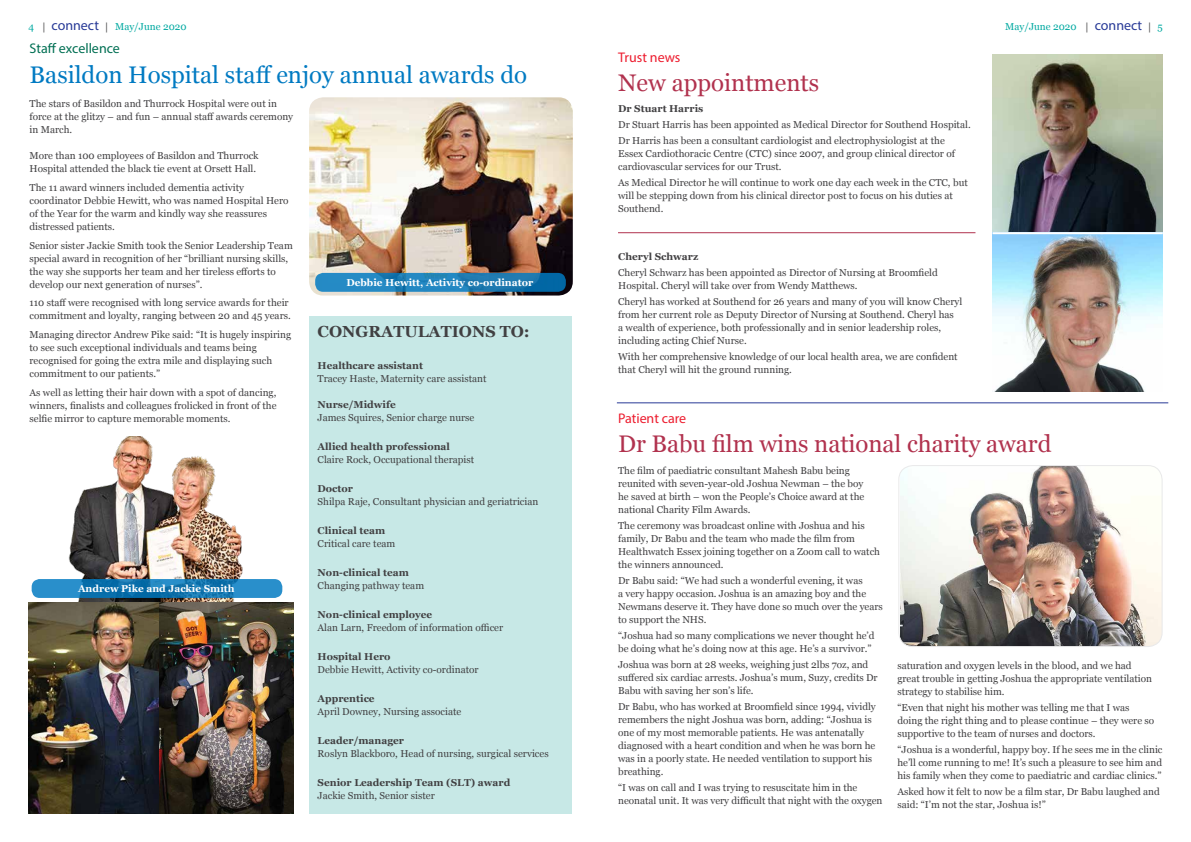
<style>
.page{position:relative;width:1191px;height:842px;background:#fff}
.page>*{position:absolute;margin:0;border:0;box-sizing:border-box;transform-origin:0 0}
.t1{font:24px "Georgia";letter-spacing:-.005em;color:#b1324e}
.t2{font:24px "Georgia";color:#007ac2}
.t3{font:700 16px "Georgia";color:#414042}
.t4{font:14px "Myriad Pro";letter-spacing:-.005em;color:#ed1c2e}
.t5{font:14px "Myriad Pro";color:#006f53}
.t6{font:10px/13px "Georgia";color:#414042}
.t7{font:700 10px "Georgia";color:#414042}
.t8{font:700 10px "Georgia";color:#fff}
.t9{font:10px "Georgia";color:#00a9a1}
.s1{font-family:"Myriad Pro";color:#414042}
.s2{font-family:"Myriad Pro";font-size:14px;color:#283a97}
</style>
<div class="page">
<hr style="left:617px;top:403px;width:551px;height:1px;background:#283a97">
<img style="left:309px;top:97px;width:264px;height:199px">
<div style="left:309px;top:316px;width:262px;height:498px;background:#c7e8e6"></div>
<img style="left:57px;top:437px;width:186px;height:166px">
<img style="left:28px;top:603px;width:265px;height:211px">
<svg style="left:315px;top:273px;width:251px;height:19px;background:#1e7eb7"></svg>
<svg style="left:32px;top:579px;width:250px;height:19px;background:#1a7eb8"></svg>
<img style="left:900px;top:466px;width:262px;height:180px">
<div style="left:898px;top:465px;width:264px;height:182px;border:1px solid #e9e9ea;border-radius:14px"></div>
<img style="left:992px;top:54px;width:170px;height:337px">
<hr style="left:618px;top:232px;width:357px;height:1px;background:#b1324e">
<hr style="left:992px;top:232px;width:170px;height:2px;background:#fff">
<p class="t9" style="left:28px;top:21px;width:160px">4 <span class="s1">|</span> <span class="s2">connect</span> <span class="s1">|</span> May/June 2020</p>
<p class="t9" style="left:1005px;top:21px;width:159px">May/June 2020 <span class="s1">|</span> <span class="s2">connect</span> <span class="s1">|</span> 5</p>
<h3 class="t5" style="left:30px;top:40px;width:92px">Staff excellence</h3>
<h1 class="t2" style="left:30px;top:60px;width:499px">Basildon Hospital staff enjoy annual awards do</h1>
<p class="t6" style="left:30px;top:97px;width:265px">The stars of Basildon and Thurrock Hospital were out in force at the glitzy – and fun – annual staff awards ceremony in March.</p>
<p class="t6" style="left:30px;top:149px;width:231px">More than 100 employees of Basildon and Thurrock<br>Hospital attended the black tie event at Orsett Hall.</p>
<p class="t6" style="left:30px;top:181px;width:260px">The 11 award winners included dementia activity coordinator Debbie Hewitt, who was named Hospital Hero of the Year for the warm and kindly way she reassures distressed patients.</p>
<p class="t6" style="left:30px;top:239px;width:265px">Senior sister Jackie Smith took the Senior Leadership Team special award in recognition of her “brilliant nursing skills, the way she supports her team and her tireless efforts to develop our next generation of nurses”.</p>
<p class="t6" style="left:30px;top:297px;width:263px">110 staff were recognised with long service awards for their commitment and loyalty, ranging between 20 and 45 years.</p>
<p class="t6" style="left:30px;top:328px;width:263px">Managing director Andrew Pike said: “It is hugely inspiring to see such exceptional individuals and teams being recognised for going the extra mile and displaying such commitment to our patients.”</p>
<p class="t6" style="left:30px;top:386px;width:248px;text-align:justify">As well as letting their hair down with a spot of dancing, winners, finalists and colleagues frolicked in front of the selfie mirror to capture memorable moments.</p>
<h3 class="t4" style="left:618px;top:48px;width:64px">Trust news</h3>
<h1 class="t1" style="left:618px;top:68px;width:202px">New appointments</h1>
<p class="t7" style="left:618px;top:102px;width:87px">Dr Stuart Harris</p>
<p class="t6" style="left:618px;top:117px;width:354px;line-height:16px">Dr Stuart Harris has been appointed as Medical Director for Southend Hospital.<br>Dr Harris has been a consultant cardiologist and electrophysiologist at the</p>
<p class="t6" style="left:618px;top:147px;width:338px">Essex Cardiothoracic Centre (CTC) since 2007, and group clinical director of cardiovascular services for our Trust.</p>
<p class="t6" style="left:618px;top:176px;width:351px">As Medical Director he will continue to work one day each week in the CTC, but will be stepping down from his clinical director post to focus on his duties at<br>Southend.</p>
<p class="t7" style="left:618px;top:250px;width:82px">Cheryl Schwarz</p>
<p class="t6" style="left:618px;top:266px;width:321px">Cheryl Schwarz has been appointed as Director of Nursing at Broomfield<br>Hospital. Cheryl will take over from Wendy Matthews.</p>
<p class="t6" style="left:618px;top:295px;width:345px">Cheryl has worked at Southend for 26 years and many of you will know Cheryl from her current role as Deputy Director of Nursing at Southend. Cheryl has<br>a wealth of experience, both professionally and in senior leadership roles, including acting Chief Nurse.</p>
<p class="t6" style="left:618px;top:350px;width:341px">With her comprehensive knowledge of our local health area, we are confident that Cheryl will hit the ground running.</p>
<p class="t8" style="left:346px;top:276px;width:188px">Debbie Hewitt, Activity co-ordinator</p>
<h2 class="t3" style="left:317px;top:321px;width:214px">CONGRATULATIONS TO:</h2>
<p class="t7" style="left:317px;top:359px;width:107px">Healthcare assistant</p>
<p class="t6" style="left:317px;top:372px;width:170px">Tracey Haste, Maternity care assistant</p>
<p class="t7" style="left:317px;top:398px;width:80px">Nurse/Midwife</p>
<p class="t6" style="left:317px;top:411px;width:158px">James Squires, Senior charge nurse</p>
<p class="t7" style="left:317px;top:440px;width:134px">Allied health professional</p>
<p class="t6" style="left:317px;top:453px;width:158px">Claire Rock, Occupational therapist</p>
<p class="t7" style="left:317px;top:482px;width:37px">Doctor</p>
<p class="t6" style="left:317px;top:495px;width:222px">Shilpa Raje, Consultant physician and geriatrician</p>
<p class="t7" style="left:317px;top:524px;width:69px">Clinical team</p>
<p class="t6" style="left:317px;top:537px;width:79px">Critical care team</p>
<p class="t7" style="left:317px;top:566px;width:93px">Non-clinical team</p>
<p class="t6" style="left:317px;top:579px;width:108px">Changing pathway team</p>
<p class="t7" style="left:317px;top:608px;width:116px">Non-clinical employee</p>
<p class="t6" style="left:317px;top:621px;width:187px">Alan Larn, Freedom of information officer</p>
<p class="t7" style="left:317px;top:650px;width:75px">Hospital Hero</p>
<p class="t6" style="left:317px;top:663px;width:163px">Debbie Hewitt, Activity co-ordinator</p>
<p class="t7" style="left:317px;top:692px;width:59px">Apprentice</p>
<p class="t6" style="left:317px;top:705px;width:145px">April Downey, Nursing associate</p>
<p class="t7" style="left:317px;top:734px;width:88px">Leader/manager</p>
<p class="t6" style="left:317px;top:747px;width:232px">Roslyn Blackboro, Head of nursing, surgical services</p>
<p class="t7" style="left:317px;top:776px;width:194px">Senior Leadership Team (SLT) award</p>
<p class="t6" style="left:317px;top:789px;width:119px">Jackie Smith, Senior sister</p>
<h3 class="t4" style="left:618px;top:410px;width:70px">Patient care</h3>
<h1 class="t1" style="left:618px;top:429px;width:435px">Dr Babu film wins national charity award</h1>
<p class="t6" style="left:618px;top:464px;width:248px">The film of paediatric consultant Mahesh Babu being reunited with seven-year-old Joshua Newman – the boy he saved at birth – won the People’s Choice award at the national Charity Film Awards.</p>
<p class="t6" style="left:618px;top:519px;width:263px">The ceremony was broadcast online with Joshua and his family, Dr Babu and the team who made the film from Healthwatch Essex joining together on a Zoom call to watch the winners announced.</p>
<p class="t6" style="left:618px;top:574px;width:266px">Dr Babu said: “We had such a wonderful evening, it was<br>a very happy occasion. Joshua is an amazing boy and the Newmans deserve it. They have done so much over the years to support the NHS.</p>
<p class="t6" style="left:618px;top:629px;width:258px">“Joshua had so many complications we never thought he’d be doing what he’s doing now at this age. He’s a survivor.”</p>
<p class="t6" style="left:618px;top:658px;width:261px">Joshua was born at 28 weeks, weighing just 2lbs 7oz, and suffered six cardiac arrests. Joshua’s mum, Suzy, credits Dr<br>Babu with saving her son’s life.</p>
<p class="t6" style="left:618px;top:700px;width:259px">Dr Babu, who has worked at Broomfield since 1994, vividly remembers the night Joshua was born, adding: “Joshua is one of my most memorable patients. He was antenatally diagnosed with a heart condition and when he was born he was in a poorly state. He needed ventilation to support his breathing.</p>
<p class="t6" style="left:618px;top:781px;width:266px">“I was on call and I was trying to resuscitate him in the neonatal unit. It was very difficult that night with the oxygen</p>
<p class="t8" style="left:78px;top:582px;width:158px">Andrew Pike and Jackie Smith</p>
<p class="t6" style="left:897px;top:659px;width:256px">saturation and oxygen levels in the blood, and we had great trouble in getting Joshua the appropriate ventilation strategy to stabilise him.</p>
<p class="t6" style="left:897px;top:701px;width:258px">“Even that night his mother was telling me that I was doing the right thing and to please continue – they were so supportive to the team of nurses and doctors.</p>
<p class="t6" style="left:897px;top:743px;width:266px;text-align:justify">“Joshua is a wonderful, happy boy. If he sees me in the clinic he’ll come running to me! It’s such a pleasure to see him and his family when they come to paediatric and cardiac clinics.”</p>
<p class="t6" style="left:897px;top:785px;width:264px">Asked how it felt to now be a film star, Dr Babu laughed and said: “I’m not the star, Joshua is!”</p>
</div>
